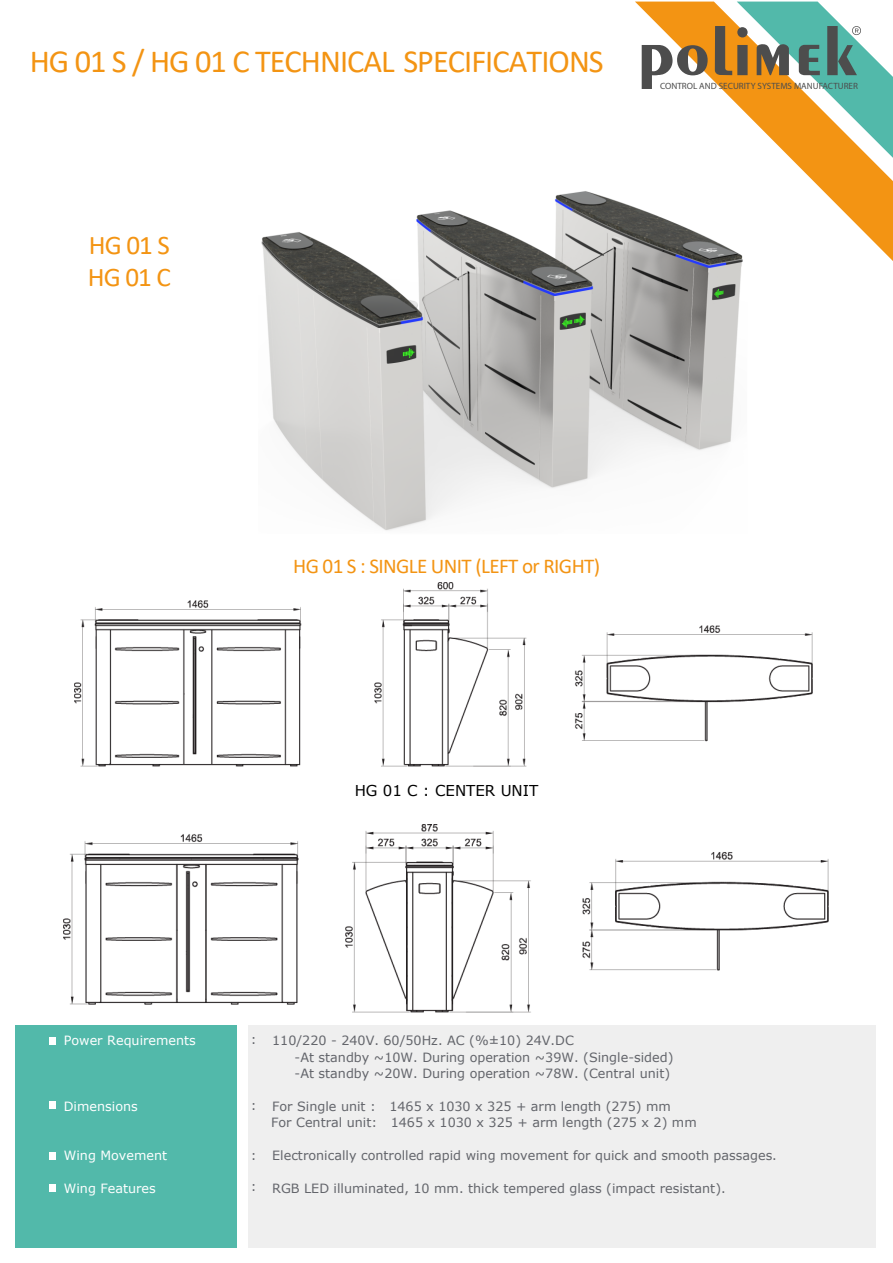
<style>
.page{position:relative;width:893px;height:1263px;background:#fff}
.page>*{position:absolute;margin:0;border:0;box-sizing:border-box;transform-origin:0 0}
.t1{font:32.25px "Calibri";letter-spacing:-.03em;color:#f39413}
.t2{font:27px/32.4px "Calibri";letter-spacing:-.03em;color:#f39413}
.t3{font:21.15px "Calibri";letter-spacing:-.03em;color:#f39413}
.t4{font:15px "Verdana";color:#000}
.t5{font:12.75px/16.4px "Verdana";color:#63656b}
.t6{font:12.75px "Verdana";color:#fff}
.t7{font:9.15px "Myriad Pro";color:#4d4d4d}
</style>
<div class="page">
<div style="left:249px;top:1025px;width:627px;height:223px;background:#efefef"></div>
<div style="left:15px;top:1025px;width:222px;height:223px;background:#52b9aa"></div>
<img style="left:261px;top:191px;width:482px;height:340px">
<img style="left:75px;top:582px;width:737px;height:185px">
<img style="left:64px;top:824px;width:764px;height:189px">
<svg style="left:635px;top:2px;width:258px;height:259px"></svg>
<svg style="left:642px;top:45px;width:66px;height:44px"></svg>
<svg style="left:715px;top:2px;width:178px;height:156px"></svg>
<div style="left:49px;top:1037px;width:7px;height:8px;background:#fff"></div>
<div style="left:49px;top:1101px;width:7px;height:8px;background:#fff"></div>
<div style="left:49px;top:1152px;width:7px;height:7px;background:#fff"></div>
<div style="left:49px;top:1184px;width:7px;height:8px;background:#fff"></div>
<h1 class="t1" style="left:30px;top:39px;width:576px">HG 01 S / HG 01 C TECHNICAL SPECIFICATIONS</h1>
<p class="t7" style="left:660px;top:81px;width:199px">CONTROL AND SECURITY SYSTEMS MANUFACTURER</p>
<h2 class="t2" style="left:88px;top:228px;width:85px">HG 01 S<br>HG 01 C</h2>
<h3 class="t3" style="left:293px;top:551px;width:308px">HG 01 S : SINGLE UNIT (LEFT or RIGHT)</h3>
<p class="t4" style="left:355px;top:780px;width:185px">HG 01 C : CENTER UNIT</p>
<p class="t6" style="left:64px;top:1032px;width:134px">Power Requirements</p>
<p class="t5" style="left:295px;top:1032px;width:380px;text-indent:-22px">110/220 - 240V. 60/50Hz. AC (%±10) 24V.DC<br>-At standby ~10W. During operation ~39W. (Single-sided) -At standby ~20W. During operation ~78W. (Central unit)</p>
<p class="t6" style="left:64px;top:1097px;width:75px">Dimensions</p>
<p class="t5" style="left:271px;top:1098px;width:427px">For Single unit : 1465 x 1030 x 325 + arm length (275) mm<br>For Central unit: 1465 x 1030 x 325 + arm length (275 x 2) mm</p>
<p class="t6" style="left:64px;top:1147px;width:105px">Wing Movement</p>
<p class="t5" style="left:272px;top:1147px;width:506px">Electronically controlled rapid wing movement for quick and smooth passages.</p>
<p class="t6" style="left:64px;top:1179px;width:93px">Wing Features</p>
<p class="t5" style="left:272px;top:1180px;width:455px">RGB LED illuminated, 10 mm. thick tempered glass (impact resistant).</p>
<p class="t5" style="left:251px;top:1031px;width:7px">:</p>
<p class="t5" style="left:251px;top:1097px;width:7px">:</p>
<p class="t5" style="left:251px;top:1147px;width:7px">:</p>
<p class="t5" style="left:251px;top:1178px;width:7px">:</p>
</div>
